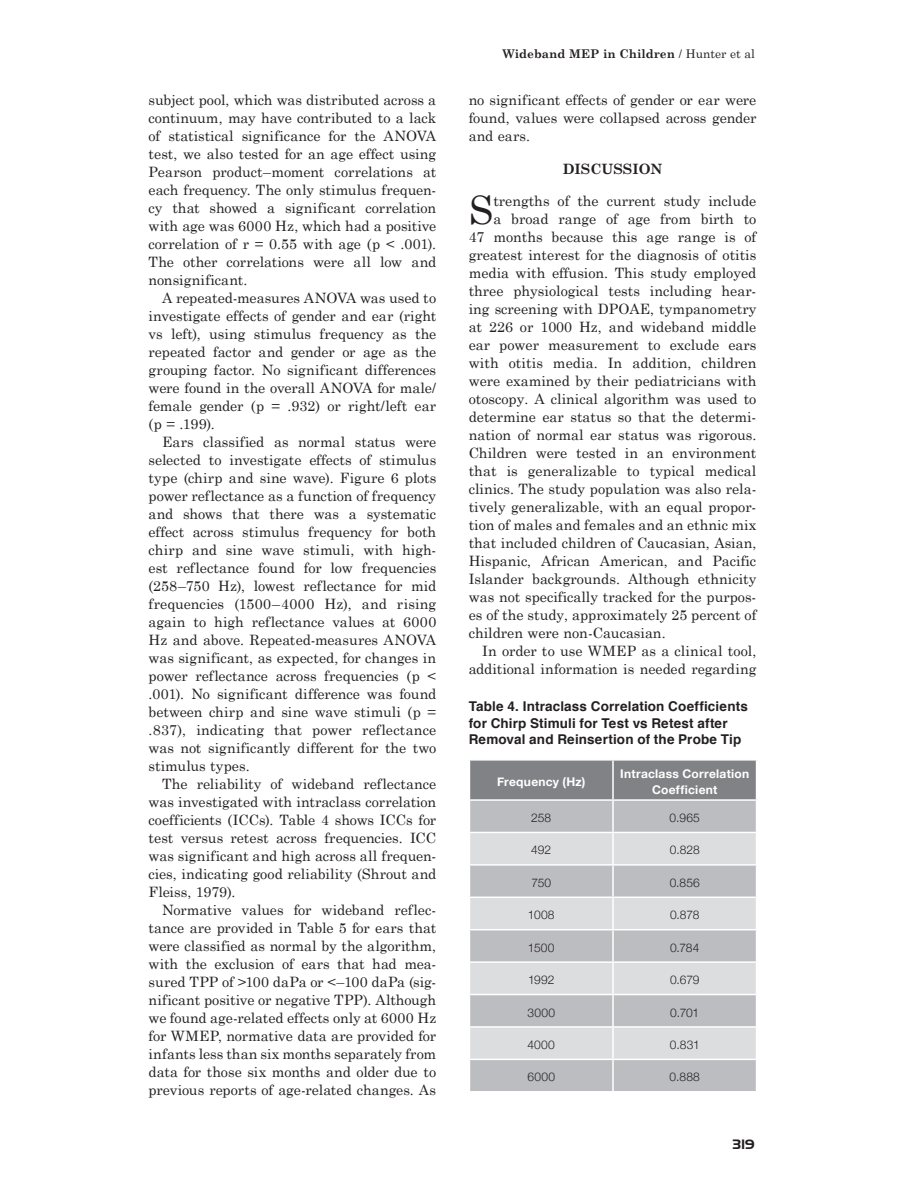
<style>
.page{position:relative;width:905px;height:1202px;background:#fff}
.page>*{position:absolute;margin:0;border:0;box-sizing:border-box;transform-origin:0 0}
.t1{font:39.15px "Century Schoolbook";color:#231f20}
.t2{font:14.25px/18px "Century Schoolbook";color:#231f20;text-align:justify}
.t3{font:700 14.25px "Century Schoolbook";color:#231f20}
.t4{font:700 13.5px/16.5px "Helvetica";letter-spacing:.01em;color:#231f20}
.t5{font:13.5px "Hanzel Normal";color:#231f20}
.t6{font:300 12px "Helvetica Neue";letter-spacing:.01em;color:#231f20}
.t7{font:700 12px/16.5px "Helvetica Neue";letter-spacing:.02em;color:#fff;text-align:center}
.t8{font:700 12px "Century Schoolbook";color:#231f20}
.s1{font-weight:400}
</style>
<div class="page">
<div style="left:470px;top:760px;width:285px;height:39px;background:#808285"></div>
<div style="left:470px;top:800px;width:285px;height:291px;background:#bcbdc0"></div>
<svg style="left:470px;top:833px;width:285px;height:225px;fill:#dcdddf"></svg>
<hr style="left:612px;top:760px;width:1px;height:39px;background:#fff">
<hr style="left:612px;top:800px;width:1px;height:31px;background:#fff">
<hr style="left:468px;top:831px;width:145px;height:2px;background:#fff">
<hr style="left:613px;top:831px;width:144px;height:2px;background:#fff">
<hr style="left:612px;top:833px;width:1px;height:31px;background:#fff">
<hr style="left:468px;top:864px;width:145px;height:1px;background:#fff">
<hr style="left:613px;top:864px;width:144px;height:1px;background:#fff">
<hr style="left:612px;top:865px;width:1px;height:31px;background:#fff">
<hr style="left:468px;top:896px;width:145px;height:2px;background:#fff">
<hr style="left:613px;top:896px;width:144px;height:2px;background:#fff">
<hr style="left:612px;top:898px;width:1px;height:31px;background:#fff">
<hr style="left:468px;top:929px;width:145px;height:1px;background:#fff">
<hr style="left:613px;top:929px;width:144px;height:1px;background:#fff">
<hr style="left:612px;top:930px;width:1px;height:31px;background:#fff">
<hr style="left:468px;top:961px;width:145px;height:1px;background:#fff">
<hr style="left:613px;top:961px;width:144px;height:1px;background:#fff">
<hr style="left:612px;top:962px;width:1px;height:31px;background:#fff">
<hr style="left:468px;top:993px;width:145px;height:2px;background:#fff">
<hr style="left:613px;top:993px;width:144px;height:2px;background:#fff">
<hr style="left:612px;top:995px;width:1px;height:31px;background:#fff">
<hr style="left:468px;top:1026px;width:145px;height:1px;background:#fff">
<hr style="left:613px;top:1026px;width:144px;height:1px;background:#fff">
<hr style="left:612px;top:1027px;width:1px;height:31px;background:#fff">
<hr style="left:468px;top:1058px;width:145px;height:2px;background:#fff">
<hr style="left:613px;top:1058px;width:144px;height:2px;background:#fff">
<hr style="left:612px;top:1060px;width:1px;height:31px;background:#fff">
<p class="t2" style="left:148px;top:91px;width:289px">subject pool, which was distributed across a continuum, may have contributed to a lack of statistical significance for the ANOVA test, we also tested for an age effect using Pearson product–moment correlations at each frequency. The only stimulus frequen&shy;cy that showed a significant correlation with age was 6000 Hz, which had a positive correlation of r = 0.55 with age (p &lt; .001).<br>The other correlations were all low and nonsignificant.</p>
<p class="t2" style="left:148px;top:289px;width:289px;text-indent:13px">A repeated-measures ANOVA was used to investigate effects of gender and ear (right vs left), using stimulus frequency as the repeated factor and gender or age as the grouping factor. No significant differences were found in the overall ANOVA for male/ female gender (p = .932) or right/left ear (p = .199).</p>
<p class="t2" style="left:148px;top:433px;width:289px;text-indent:13px">Ears classified as normal status were selected to investigate effects of stimulus type (chirp and sine wave). Figure 6 plots power reflectance as a function of frequency and shows that there was a systematic effect across stimulus frequency for both chirp and sine wave stimuli, with high&shy;est reflectance found for low frequencies (258–750 Hz), lowest reflectance for mid frequencies (1500–4000 Hz), and rising again to high reflectance values at 6000<br>Hz and above. Repeated-measures ANOVA was significant, as expected, for changes in power reflectance across frequencies (p &lt; .001). No significant difference was found between chirp and sine wave stimuli (p = .837), indicating that power reflectance was not significantly different for the two stimulus types.</p>
<p class="t2" style="left:148px;top:774px;width:289px;text-indent:13px">The reliability of wideband reflectance was investigated with intraclass correlation coefficients (ICCs). Table 4 shows ICCs for test versus retest across frequencies. ICC was significant and high across all frequen&shy;cies, indicating good reliability (Shrout and Fleiss, 1979).</p>
<p class="t2" style="left:148px;top:900px;width:289px;text-indent:13px">Normative values for wideband reflec&shy;tance are provided in Table 5 for ears that were classified as normal by the algorithm, with the exclusion of ears that had mea&shy;sured TPP of &gt;100 daPa or &lt;–100 daPa (sig&shy;nificant positive or negative TPP). Although we found age-related effects only at 6000 Hz for WMEP, normative data are provided for infants less than six months separately from data for those six months and older due to previous reports of age-related changes. As</p>
<p class="t8" style="left:503px;top:46px;width:253px">Wideband MEP in Children <span class="s1">/ Hunter et al</span></p>
<p class="t2" style="left:468px;top:90px;width:289px">no significant effects of gender or ear were found, values were collapsed across gender and ears.</p>
<p class="t3" style="left:562px;top:160px;width:101px">DISCUSSION</p>
<h1 class="t1" style="left:468px;top:185px;width:26px">S</h1>
<p class="t2" style="left:493px;top:191px;width:264px">trengths of the current study include</p>
<p class="t2" style="left:493px;top:209px;width:264px">a broad range of age from birth to</p>
<p class="t2" style="left:468px;top:227px;width:289px">47 months because this age range is of</p>
<p class="t2" style="left:468px;top:245px;width:289px">greatest interest for the diagnosis of otitis</p>
<p class="t2" style="left:468px;top:263px;width:289px">media with effusion. This study employed</p>
<p class="t2" style="left:468px;top:281px;width:289px">three physiological tests including hear-</p>
<p class="t2" style="left:468px;top:299px;width:289px">ing screening with DPOAE, tympanometry</p>
<p class="t2" style="left:468px;top:317px;width:289px">at 226 or 1000 Hz, and wideband middle</p>
<p class="t2" style="left:468px;top:335px;width:289px">ear power measurement to exclude ears</p>
<p class="t2" style="left:468px;top:353px;width:289px">with otitis media. In addition, children</p>
<p class="t2" style="left:468px;top:371px;width:289px">were examined by their pediatricians with</p>
<p class="t2" style="left:468px;top:389px;width:289px">otoscopy. A clinical algorithm was used to</p>
<p class="t2" style="left:468px;top:407px;width:289px">determine ear status so that the determi-</p>
<p class="t2" style="left:468px;top:425px;width:289px">nation of normal ear status was rigorous.</p>
<p class="t2" style="left:468px;top:443px;width:289px">Children were tested in an environment</p>
<p class="t2" style="left:468px;top:461px;width:289px">that is generalizable to typical medical</p>
<p class="t2" style="left:468px;top:479px;width:289px">clinics. The study population was also rela-</p>
<p class="t2" style="left:468px;top:497px;width:289px">tively generalizable, with an equal propor-</p>
<p class="t2" style="left:468px;top:515px;width:289px">tion of males and females and an ethnic mix</p>
<p class="t2" style="left:468px;top:533px;width:289px">that included children of Caucasian, Asian,</p>
<p class="t2" style="left:468px;top:551px;width:289px">Hispanic, African American, and Pacific</p>
<p class="t2" style="left:468px;top:569px;width:289px">Islander backgrounds. Although ethnicity</p>
<p class="t2" style="left:468px;top:587px;width:289px">was not specifically tracked for the purpos-</p>
<p class="t2" style="left:468px;top:605px;width:289px">es of the study, approximately 25 percent of</p>
<p class="t2" style="left:468px;top:623px;width:198px">children were non-Caucasian.</p>
<p class="t2" style="left:482px;top:641px;width:275px">In order to use WMEP as a clinical tool,</p>
<p class="t2" style="left:468px;top:659px;width:289px">additional information is needed regarding</p>
<p class="t4" style="left:468px;top:698px;width:280px">Table 4. Intraclass Correlation Coefficients for Chirp Stimuli for Test vs Retest after<br>Removal and Reinsertion of the Probe Tip</p>
<p class="t7" style="left:497px;top:773px;width:90px">Frequency (Hz)</p>
<p class="t7" style="left:620px;top:764px;width:130px">Intraclass Correlation<br>Coefficient</p>
<p class="t6" style="left:531px;top:810px;width:21px">258</p>
<p class="t6" style="left:669px;top:810px;width:32px">0.965</p>
<p class="t6" style="left:531px;top:843px;width:22px">492</p>
<p class="t6" style="left:669px;top:843px;width:31px">0.828</p>
<p class="t6" style="left:531px;top:875px;width:21px">750</p>
<p class="t6" style="left:669px;top:875px;width:32px">0.856</p>
<p class="t6" style="left:528px;top:907px;width:28px">1008</p>
<p class="t6" style="left:670px;top:907px;width:31px">0.878</p>
<p class="t6" style="left:528px;top:940px;width:28px">1500</p>
<p class="t6" style="left:670px;top:940px;width:31px">0.784</p>
<p class="t6" style="left:528px;top:972px;width:28px">1992</p>
<p class="t6" style="left:670px;top:972px;width:31px">0.679</p>
<p class="t6" style="left:527px;top:1005px;width:29px">3000</p>
<p class="t6" style="left:670px;top:1005px;width:30px">0.701</p>
<p class="t6" style="left:527px;top:1037px;width:29px">4000</p>
<p class="t6" style="left:670px;top:1037px;width:31px">0.831</p>
<p class="t6" style="left:527px;top:1069px;width:29px">6000</p>
<p class="t6" style="left:669px;top:1069px;width:32px">0.888</p>
<p class="t5" style="left:732px;top:1136px;width:24px">319</p>
</div>
